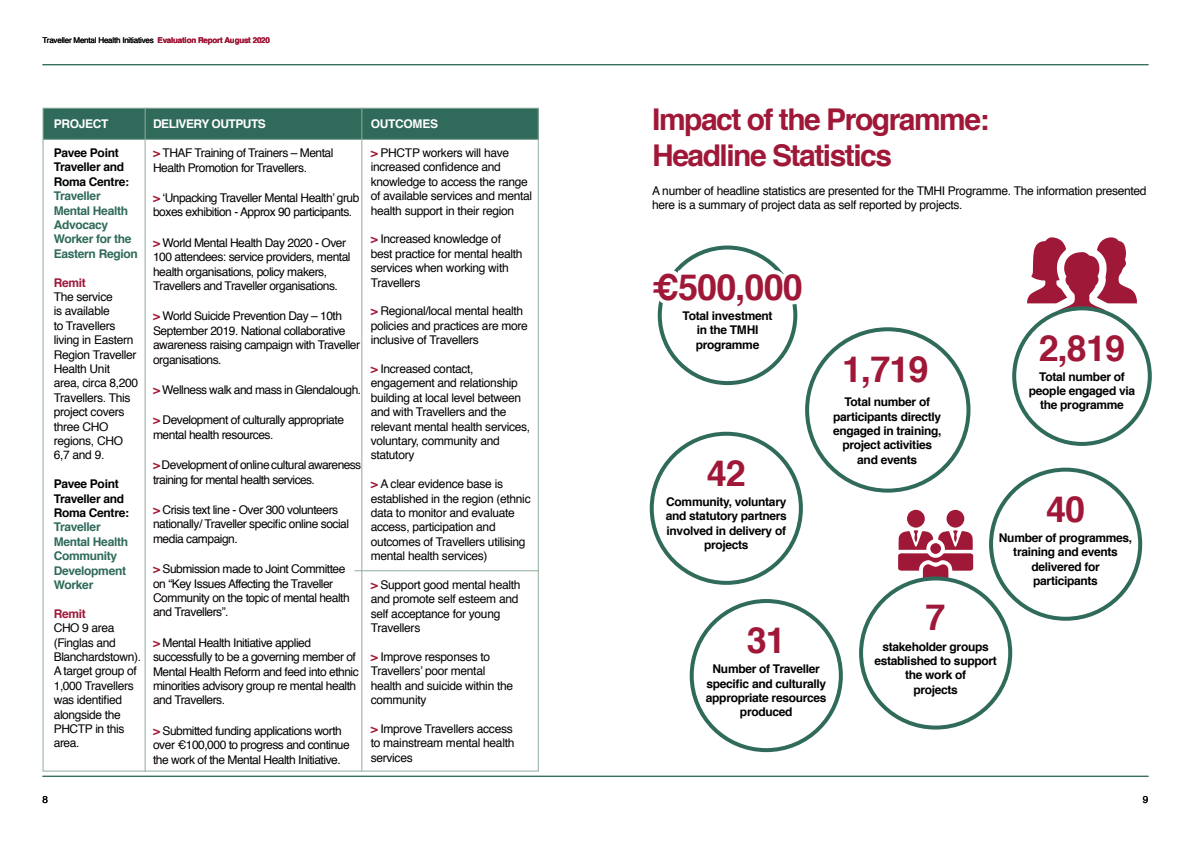
<style>
.page{position:relative;width:1191px;height:842px;background:#fff}
.page>*{position:absolute;margin:0;border:0;box-sizing:border-box;transform-origin:0 0}
.t1{font:700 36px "Helvetica";letter-spacing:-.025em;color:#a01838}
.t2{font:700 30px/36px "Helvetica";letter-spacing:-.05em;color:#a01838}
.t3{font:12px/14.4px "Helvetica";letter-spacing:-.03em;color:#000}
.t4{font:700 12px/14.4px "Helvetica";letter-spacing:-.025em;color:#000;text-align:center}
.t5{font:700 12px/14.4px "Helvetica";letter-spacing:-.025em;color:#2f6a5b}
.t6{font:12px/14.4px "Helvetica";letter-spacing:-.05em;color:#000}
.t7{font:700 12px "Helvetica";letter-spacing:-.035em;color:#fff}
.t8{font:700 12px "Helvetica";letter-spacing:-.025em;color:#a01838}
.t9{font:10px "Helvetica";color:#000}
.t10{font:8px "Helvetica";letter-spacing:-.025em;color:#000}
.s1{font-weight:700;color:#a01838}
</style>
<div class="page">
<hr style="left:43px;top:776px;width:1105px;height:1px;background:#2f6a5b">
<hr style="left:43px;top:64px;width:1105px;height:1px;background:#2f6a5b">
<svg style="left:45px;top:110px;width:492px;height:30px;background:#326c5d"></svg>
<hr style="left:145px;top:108px;width:1px;height:663px;background:#91ad9b">
<hr style="left:361px;top:108px;width:1px;height:663px;background:#91ad9b">
<hr style="left:354px;top:570px;width:185px;height:1px;background:#91ad9b">
<div style="left:658px;top:246px;width:139px;height:139px;border:4px solid #2f6a5b;border-radius:50%"></div>
<svg style="left:657px;top:264px;width:141px;height:50px"></svg>
<div style="left:1012px;top:306px;width:139px;height:140px;border:4px solid #2f6a5b;border-radius:50%"></div>
<svg style="left:1027px;top:237px;width:109px;height:103px"></svg>
<div style="left:805px;top:327px;width:165px;height:166px;border:4px solid #2f6a5b;border-radius:50%"></div>
<div style="left:989px;top:468px;width:153px;height:153px;border:4px solid #2f6a5b;border-radius:50%"></div>
<svg style="left:1039px;top:471px;width:55px;height:7px"></svg>
<div style="left:907px;top:510px;width:18px;height:18px;background:#a01838;border-radius:50%"></div>
<div style="left:946px;top:510px;width:18px;height:18px;background:#a01838;border-radius:50%"></div>
<svg style="left:898px;top:530px;width:75px;height:52px"></svg>
<div style="left:649px;top:432px;width:154px;height:153px;border:4px solid #2f6a5b;border-radius:50%"></div>
<svg style="left:699px;top:436px;width:56px;height:6px"></svg>
<div style="left:689px;top:599px;width:154px;height:153px;border:4px solid #2f6a5b;border-radius:50%"></div>
<svg style="left:718px;top:617px;width:6px;height:5px"></svg>
<div style="left:861px;top:578px;width:149px;height:149px;background:#fff;border-radius:50%"></div>
<div style="left:859px;top:576px;width:153px;height:153px;border:4px solid #2f6a5b;border-radius:50%"></div>
<p class="t10" style="left:43px;top:34px;width:229px">Traveller Mental Health Initiatives <span class="s1">Evaluation Report August 2020</span></p>
<p class="t7" style="left:54px;top:114px;width:56px">PROJECT</p>
<p class="t4" style="left:54px;top:146px;width:77px;text-align:left">Pavee Point<br>Traveller and<br>Roma Centre:</p>
<p class="t5" style="left:54px;top:189px;width:86px">Traveller<br>Mental Health<br>Advocacy<br>Worker for the<br>Eastern Region</p>
<p class="t8" style="left:54px;top:273px;width:34px">Remit</p>
<p class="t3" style="left:54px;top:290px;width:86px">The service<br>is available<br>to Travellers living in Eastern<br>Region Traveller<br>Health Unit area, circa 8,200<br>Travellers. This project covers three CHO regions, CHO<br>6,7 and 9.</p>
<p class="t4" style="left:54px;top:477px;width:77px;text-align:left">Pavee Point<br>Traveller and<br>Roma Centre:</p>
<p class="t5" style="left:54px;top:520px;width:76px">Traveller<br>Mental Health<br>Community<br>Development<br>Worker</p>
<p class="t8" style="left:54px;top:604px;width:34px">Remit</p>
<p class="t3" style="left:54px;top:621px;width:89px">CHO 9 area (Finglas and<br>Blanchardstown).<br>A target group of<br>1,000 Travellers was identified alongside the<br>PHCTP in this area.</p>
<p class="t7" style="left:153px;top:114px;width:114px">DELIVERY OUTPUTS</p>
<p class="t3" style="left:153px;top:146px;width:182px"><span class="s1">&gt;</span> THAF Training of Trainers – Mental<br>Health Promotion for Travellers.</p>
<p class="t3" style="left:153px;top:191px;width:208px"><span class="s1">&gt;</span> ‘Unpacking Traveller Mental Health’ grub boxes exhibition - Approx 90 participants.</p>
<p class="t3" style="left:153px;top:236px;width:199px"><span class="s1">&gt;</span> World Mental Health Day 2020 - Over 100 attendees: service providers, mental health organisations, policy makers, Travellers and Traveller organisations.</p>
<p class="t3" style="left:153px;top:309px;width:208px"><span class="s1">&gt;</span> World Suicide Prevention Day – 10th September 2019. National collaborative awareness raising campaign with Traveller organisations.</p>
<p class="t3" style="left:153px;top:383px;width:210px"><span class="s1">&gt;</span> Wellness walk and mass in Glendalough.</p>
<p class="t3" style="left:153px;top:413px;width:192px"><span class="s1">&gt;</span> Development of culturally appropriate mental health resources.</p>
<p class="t6" style="left:153px;top:458px;width:210px"><span class="s1">&gt;</span> Development of online cultural awareness training for mental health services.</p>
<p class="t3" style="left:153px;top:503px;width:197px"><span class="s1">&gt;</span> Crisis text line - Over 300 volunteers nationally/ Traveller specific online social media campaign.</p>
<p class="t3" style="left:153px;top:562px;width:198px"><span class="s1">&gt;</span> Submission made to Joint Committee on “Key Issues Affecting the Traveller Community on the topic of mental health and Travellers”.</p>
<p class="t3" style="left:153px;top:636px;width:207px"><span class="s1">&gt;</span> Mental Health Initiative applied successfully to be a governing member of Mental Health Reform and feed into ethnic minorities advisory group re mental health and Travellers.</p>
<p class="t3" style="left:153px;top:724px;width:198px"><span class="s1">&gt;</span> Submitted funding applications worth over €100,000 to progress and continue the work of the Mental Health Initiative.</p>
<p class="t7" style="left:371px;top:114px;width:69px">OUTCOMES</p>
<p class="t3" style="left:371px;top:146px;width:163px"><span class="s1">&gt;</span> PHCTP workers will have increased confidence and knowledge to access the range of available services and mental health support in their region</p>
<p class="t3" style="left:371px;top:232px;width:153px"><span class="s1">&gt;</span> Increased knowledge of best practice for mental health services when working with<br>Travellers</p>
<p class="t3" style="left:371px;top:304px;width:159px"><span class="s1">&gt;</span> Regional/local mental health policies and practices are more inclusive of Travellers</p>
<p class="t3" style="left:371px;top:362px;width:161px"><span class="s1">&gt;</span> Increased contact, engagement and relationship building at local level between and with Travellers and the relevant mental health services, voluntary, community and statutory</p>
<p class="t3" style="left:371px;top:477px;width:161px"><span class="s1">&gt;</span> A clear evidence base is established in the region (ethnic data to monitor and evaluate access, participation and outcomes of Travellers utilising mental health services)</p>
<p class="t3" style="left:371px;top:578px;width:151px"><span class="s1">&gt;</span> Support good mental health and promote self esteem and self acceptance for young<br>Travellers</p>
<p class="t3" style="left:371px;top:650px;width:144px"><span class="s1">&gt;</span> Improve responses to<br>Travellers’ poor mental health and suicide within the community</p>
<p class="t3" style="left:371px;top:722px;width:145px"><span class="s1">&gt;</span> Improve Travellers access to mainstream mental health services</p>
<h2 class="t2" style="left:652px;top:102px;width:339px">Impact of the Programme:<br>Headline Statistics</h2>
<p class="t3" style="left:652px;top:184px;width:496px">A number of headline statistics are presented for the TMHI Programme. The information presented here is a summary of project data as self reported by projects.</p>
<h1 class="t1" style="left:652px;top:258px;width:152px">€500,000</h1>
<p class="t4" style="left:682px;top:309px;width:91px">Total investment in the TMHI programme</p>
<h1 class="t1" style="left:706px;top:444px;width:41px">42</h1>
<p class="t4" style="left:666px;top:495px;width:123px">Community, voluntary and statutory partners involved in delivery of projects</p>
<h1 class="t1" style="left:842px;top:340px;width:88px">1,719</h1>
<p class="t4" style="left:833px;top:395px;width:110px">Total number of participants directly engaged in training, project activities and events</p>
<h1 class="t1" style="left:1038px;top:319px;width:88px">2,819</h1>
<p class="t4" style="left:1028px;top:369px;width:108px">Total number of people engaged via the programme</p>
<h1 class="t1" style="left:1046px;top:480px;width:41px">40</h1>
<p class="t4" style="left:999px;top:530px;width:135px">Number of programmes, training and events delivered for participants</p>
<h1 class="t1" style="left:746px;top:611px;width:41px">31</h1>
<p class="t4" style="left:706px;top:662px;width:122px">Number of Traveller specific and culturally appropriate resources produced</p>
<h1 class="t1" style="left:925px;top:589px;width:22px">7</h1>
<p class="t4" style="left:874px;top:639px;width:124px">stakeholder groups established to support the work of<br>projects</p>
<p class="t9" style="left:43px;top:792px;width:7px">8</p>
<p class="t9" style="left:1142px;top:792px;width:7px">9</p>
</div>
